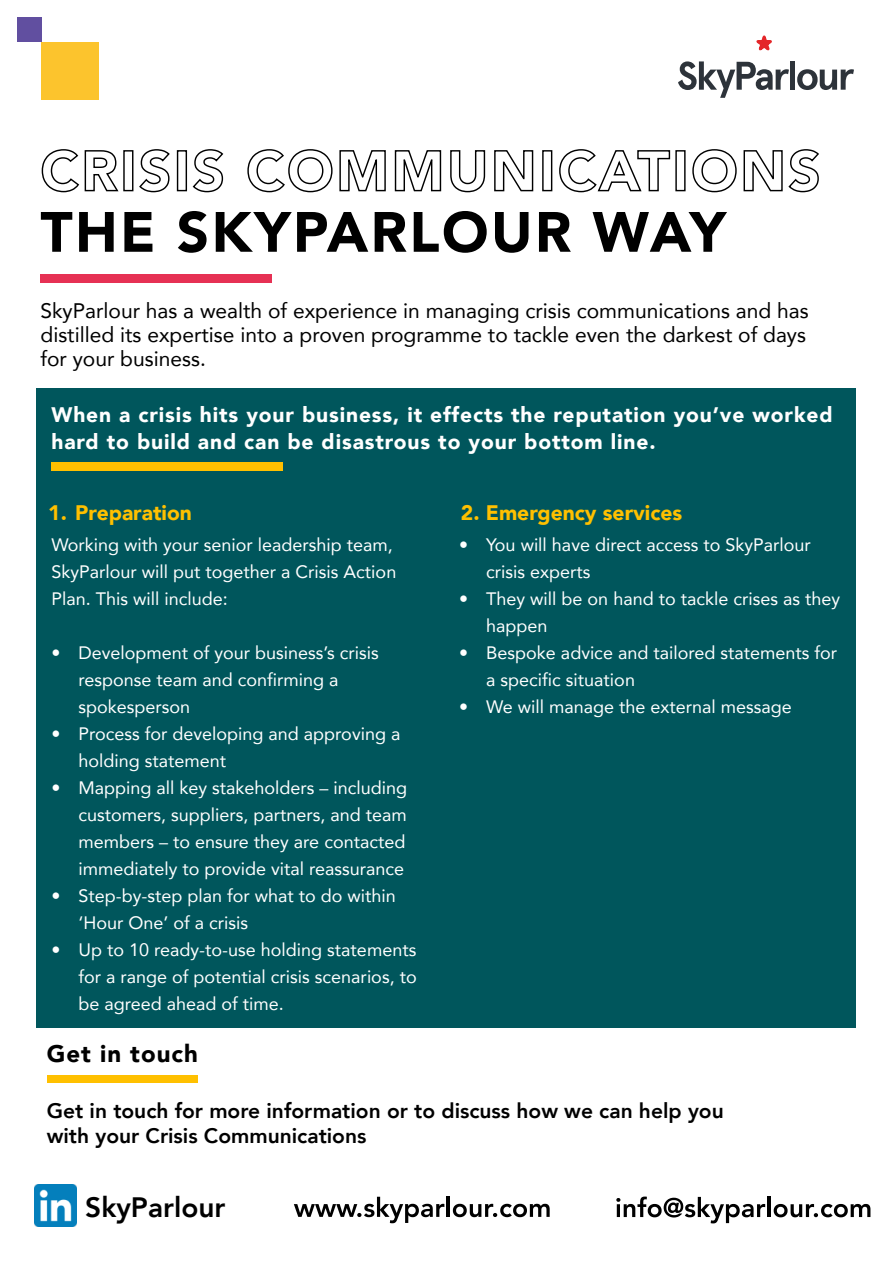
<style>
.page{position:relative;width:893px;height:1263px;background:#fff}
.page>*{position:absolute;margin:0;border:0;box-sizing:border-box;transform-origin:0 0}
.t1{font:900 56.1px "Avenir";letter-spacing:.04em;color:#000}
.t2{font:800 28.05px "Avenir";color:#000}
.t3{font:900 24px "Avenir";letter-spacing:.04em;color:#000}
.t4{font:21px/24px "Avenir";color:#000}
.t5{font:900 21px/27px "Avenir";letter-spacing:.04em;color:#fff}
.t6{font:800 21px/25.2px "Avenir";color:#000}
.t7{font:900 21px "Avenir";color:#ffc000}
.t8{font:18px/27px "Avenir";color:#fff}
</style>
<div class="page">
<div style="left:37px;top:388px;width:819px;height:640px;background:#00565c"></div>
<div style="left:47px;top:1075px;width:151px;height:7px;background:#ffc000"></div>
<div style="left:790px;top:61px;width:5px;height:29px;background:#2d333a"></div>
<svg style="left:797px;top:69px;width:57px;height:21px"></svg>
<svg style="left:678px;top:35px;width:111px;height:63px"></svg>
<svg style="left:41px;top:149px;width:78px;height:44px"></svg>
<div style="left:123px;top:150px;width:10px;height:41px;border:1px solid #000"></div>
<svg style="left:139px;top:149px;width:31px;height:44px"></svg>
<div style="left:177px;top:150px;width:10px;height:41px;border:1px solid #000"></div>
<svg style="left:192px;top:149px;width:32px;height:44px"></svg>
<svg style="left:247px;top:149px;width:86px;height:44px"></svg>
<svg style="left:339px;top:150px;width:47px;height:42px"></svg>
<svg style="left:394px;top:150px;width:48px;height:42px"></svg>
<svg style="left:450px;top:150px;width:36px;height:43px"></svg>
<svg style="left:494px;top:150px;width:40px;height:42px"></svg>
<div style="left:542px;top:150px;width:10px;height:41px;border:1px solid #000"></div>
<svg style="left:559px;top:149px;width:112px;height:44px"></svg>
<div style="left:675px;top:150px;width:11px;height:41px;border:1px solid #000"></div>
<svg style="left:692px;top:149px;width:45px;height:44px"></svg>
<svg style="left:743px;top:149px;width:76px;height:44px"></svg>
<div style="left:40px;top:274px;width:232px;height:9px;background:#e63154"></div>
<div style="left:51px;top:462px;width:232px;height:9px;background:#ffc000"></div>
<div style="left:17px;top:17px;width:25px;height:25px;background:#614fa0"></div>
<div style="left:42px;top:42px;width:57px;height:57px;background:#fcc42d"></div>
<svg style="left:616px;top:1196px;width:149px;height:27px"></svg>
<hr style="left:767px;top:1197px;width:4px;height:20px;background:#000">
<svg style="left:774px;top:1204px;width:96px;height:13px"></svg>
<svg style="left:294px;top:1197px;width:150px;height:26px"></svg>
<hr style="left:447px;top:1197px;width:3px;height:20px;background:#000">
<svg style="left:453px;top:1204px;width:97px;height:13px"></svg>
<img style="left:35px;top:1184px;width:42px;height:42px">
<h1 class="t1" style="left:40px;top:184px;width:687px">THE SKYPARLOUR WAY</h1>
<p class="t4" style="left:40px;top:299px;width:770px">SkyParlour has a wealth of experience in managing crisis communications and has distilled its expertise into a proven programme to tackle even the darkest of days for your business.</p>
<p class="t5" style="left:51px;top:400px;width:783px">When a crisis hits your business, it effects the reputation you’ve worked hard to build and can be disastrous to your bottom line.</p>
<p class="t7" style="left:48px;top:494px;width:145px">1. Preparation</p>
<p class="t7" style="left:461px;top:494px;width:223px">2. Emergency services</p>
<p class="t8" style="left:51px;top:531px;width:346px">Working with your senior leadership team,<br>SkyParlour will put together a Crisis Action<br>Plan. This will include:</p>
<p class="t8" style="left:78px;top:639px;width:302px;text-indent:-27px">• Development of your business’s crisis response team and confirming a spokesperson</p>
<p class="t8" style="left:78px;top:720px;width:323px;text-indent:-27px">• Process for developing and approving a holding statement</p>
<p class="t8" style="left:78px;top:774px;width:330px;text-align:justify;text-indent:-27px">• Mapping all key stakeholders – including customers, suppliers, partners, and team members – to ensure they are contacted immediately to provide vital reassurance</p>
<p class="t8" style="left:78px;top:882px;width:319px;text-indent:-27px">• Step-by-step plan for what to do within ‘Hour One’ of a crisis</p>
<p class="t8" style="left:78px;top:936px;width:340px;text-align:justify;text-indent:-27px">• Up to 10 ready-to-use holding statements for a range of potential crisis scenarios, to be agreed ahead of time.</p>
<h3 class="t3" style="left:47px;top:1033px;width:153px">Get in touch</h3>
<p class="t8" style="left:486px;top:531px;width:326px;text-indent:-27px">• You will have direct access to SkyParlour crisis experts</p>
<p class="t8" style="left:486px;top:585px;width:355px;text-indent:-27px">• They will be on hand to tackle crises as they happen</p>
<p class="t8" style="left:486px;top:639px;width:352px;text-indent:-27px">• Bespoke advice and tailored statements for a specific situation</p>
<p class="t8" style="left:459px;top:693px;width:334px">• We will manage the external message</p>
<p class="t6" style="left:47px;top:1098px;width:678px">Get in touch for more information or to discuss how we can help you with your Crisis Communications</p>
<h2 class="t2" style="left:85px;top:1185px;width:142px">SkyParlour</h2>
</div>
